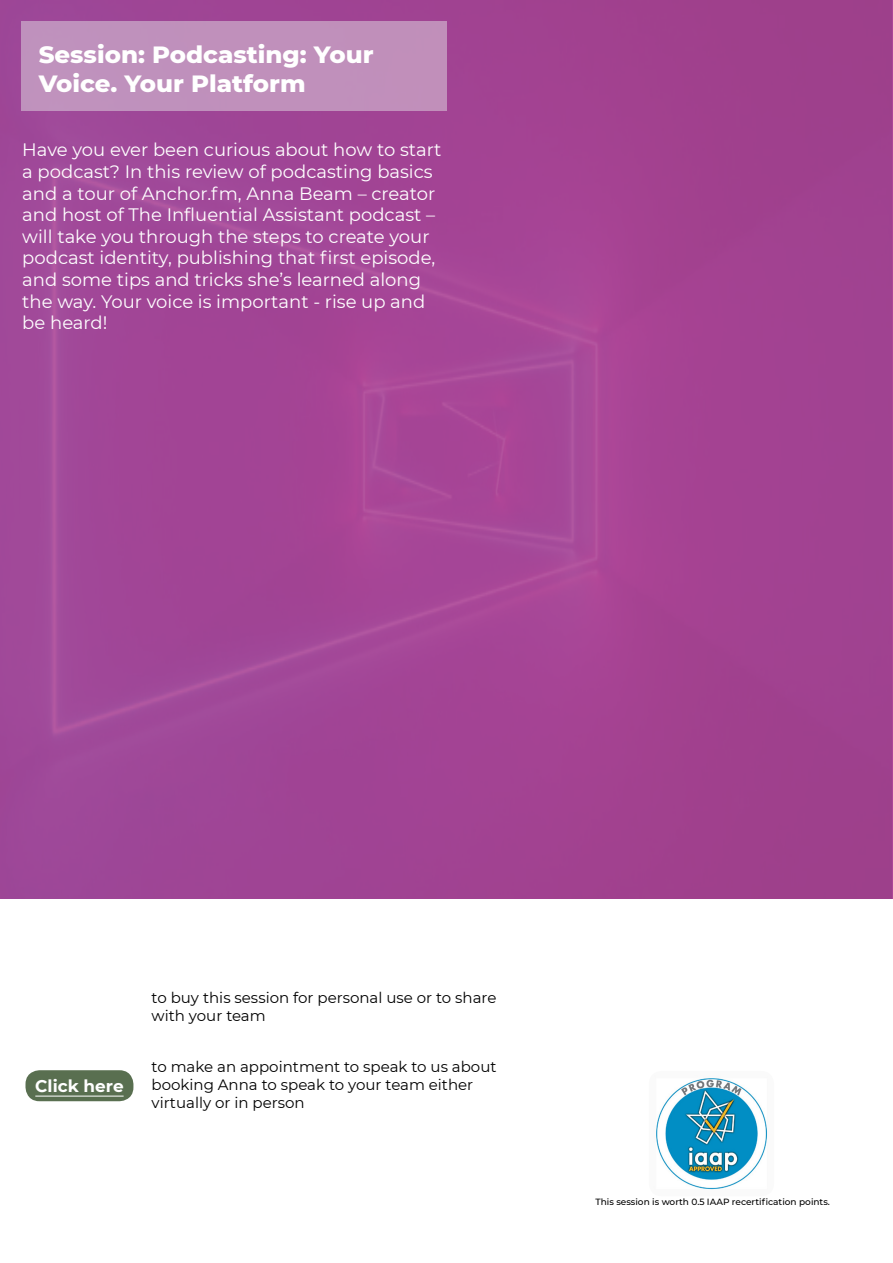
<style>
.page{position:relative;width:893px;height:1263px;background:#fff}
.page>*{position:absolute;margin:0;border:0;box-sizing:border-box;transform-origin:0 0}
.t1{font:800 24px/28.8px "Montserrat";color:#fff}
.t2{font:18px/21.6px "Montserrat";color:#fff}
.t3{font:700 16.8px "Montserrat";color:#fff}
.t4{font:15px/18px "Montserrat";color:#000}
.t5{font:500 9px "Montserrat";color:#000}
</style>
<div class="page">
<div style="left:0;top:0;width:893px;height:898px;background:#a24495"></div>
<img style="left:656px;top:1078px;width:111px;height:112px">
<div style="left:26px;top:1070px;width:107px;height:31px;background:#596f50;border-radius:14px"></div>
<hr style="left:35px;top:1096px;width:89px;height:1px;background:#fff">
<div style="left:21px;top:21px;width:425px;height:90px;background:#c090bb"></div>
<h1 class="t1" style="left:39px;top:39px;width:336px">Session: Podcasting: Your<br>Voice. Your Platform</h1>
<p class="t2" style="left:22px;top:138px;width:421px">Have you ever been curious about how to start a podcast? In this review of podcasting basics and a tour of Anchor.fm, Anna Beam – creator and host of The Influential Assistant podcast – will take you through the steps to create your podcast identity, publishing that first episode, and some tips and tricks she’s learned along the way. Your voice is important - rise up and be heard!</p>
<p class="t3" style="left:35px;top:1074px;width:90px">Click here</p>
<p class="t4" style="left:152px;top:988px;width:346px">to buy this session for personal use or to share with your team</p>
<p class="t4" style="left:152px;top:1057px;width:346px">to make an appointment to speak to us about booking Anna to speak to your team either virtually or in person</p>
<p class="t5" style="left:596px;top:1195px;width:236px">This session is worth 0.5 IAAP recertification points.</p>
</div>
